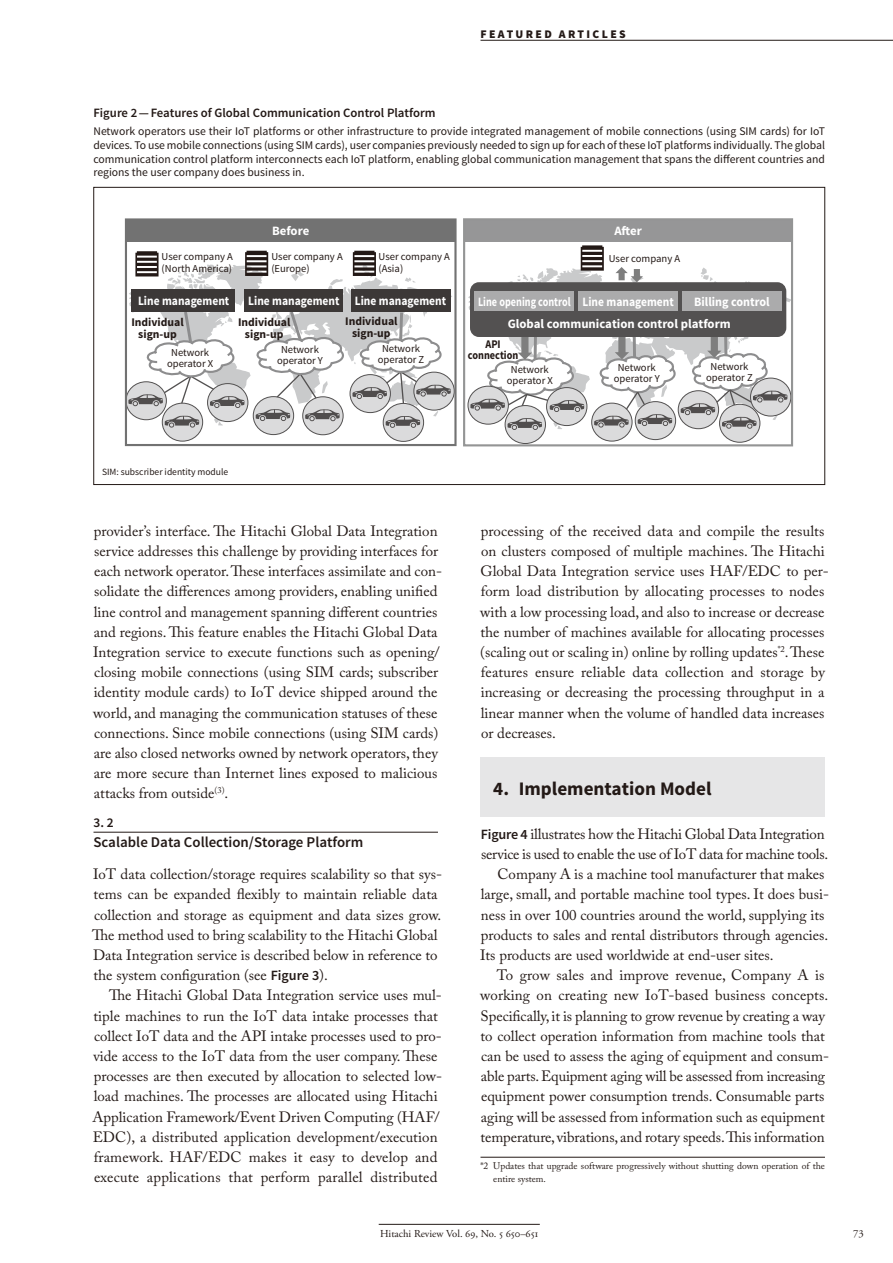
<style>
.page{position:relative;width:893px;height:1263px;background:#fff}
.page>*{position:absolute;margin:0;border:0;box-sizing:border-box;transform-origin:0 0}
.t1{font:700 19.2px "Source Sans Pro";color:#231916}
.t2{font:14.85px/20.2px "Adobe Caslon Pro";color:#231916}
.t3{font:14.85px "Adobe Caslon Pro";letter-spacing:-.02em;color:#231916}
.t4{font:600 14.85px "Source Sans Pro";color:#231916}
.t5{font:600 13.35px "Source Sans Pro";color:#231916}
.t6{font:700 12.75px/22.6px "Source Sans Pro";color:#fff;scale:.8 1}
.t7{font:600 12.75px "Source Sans Pro";color:#231916}
.t8{font:700 12.75px "Source Sans Pro";color:#fff;scale:.9 1}
.t9{font:700 12.75px "Source Sans Pro";color:#fff;scale:.95 1}
.t10{font:700 12.75px "Source Sans Pro";color:#fff}
.t11{font:11.7px/13.8px "Source Sans Pro";color:#231916;text-align:justify}
.t12{font:700 11.7px/12px "Source Sans Pro";color:#231916;text-align:center}
.t13{font:900 11.7px "Source Sans Pro";letter-spacing:.2em;color:#231916}
.t14{font:700 11.7px/10.5px "Source Sans Pro";color:#231916;text-align:center;scale:.88 1}
.t15{font:10.65px/11.2px "Source Sans Pro";color:#231916;text-align:center}
.t16{font:10.65px "Adobe Garamond Pro";color:#231916}
.t17{font:9.6px/12.8px "Adobe Caslon Pro";color:#231916}
.t18{font:9.6px "Source Sans Pro";color:#231916}
.s1{font-family:"Source Sans Pro";font-weight:600;font-size:14.1px}
.s2{color:#fff}
</style>
<div class="page">
<hr style="left:379px;top:1224px;width:161px;height:1px;background:#231916">
<hr style="left:480px;top:40px;width:412px;height:1px;background:#231916">
<hr style="left:94px;top:832px;width:344px;height:1px;background:#231916">
<div style="left:480px;top:757px;width:345px;height:60px;background:#e6e6e7"></div>
<div style="left:126px;top:220px;width:330px;height:22px;background:#727272"></div>
<div style="left:465px;top:220px;width:326px;height:22px;background:#969697"></div>
<div style="left:162px;top:403px;width:41px;height:38px;background:#dbdbdc;border-radius:50%"></div>
<div style="left:162px;top:403px;width:41px;height:39px;border:1px solid #535151;border-radius:50%"></div>
<svg style="left:303px;top:397px;width:40px;height:38px"></svg>
<div style="left:302px;top:396px;width:41px;height:39px;border:1px solid #535151;border-radius:50%"></div>
<svg style="left:253px;top:397px;width:41px;height:38px"></svg>
<div style="left:253px;top:396px;width:41px;height:39px;border:1px solid #535151;border-radius:50%"></div>
<svg style="left:414px;top:372px;width:40px;height:38px"></svg>
<div style="left:383px;top:403px;width:41px;height:38px;background:#dbdbdc;border-radius:50%"></div>
<div style="left:383px;top:403px;width:41px;height:39px;border:1px solid #535151;border-radius:50%"></div>
<svg style="left:505px;top:406px;width:40px;height:38px"></svg>
<div style="left:505px;top:405px;width:41px;height:39px;border:1px solid #535151;border-radius:50%"></div>
<svg style="left:635px;top:402px;width:40px;height:38px"></svg>
<div style="left:635px;top:401px;width:41px;height:39px;border:1px solid #535151;border-radius:50%"></div>
<svg style="left:592px;top:403px;width:40px;height:38px"></svg>
<div style="left:591px;top:403px;width:41px;height:39px;border:1px solid #535151;border-radius:50%"></div>
<div style="left:719px;top:404px;width:41px;height:38px;background:#dbdbdc;border-radius:50%"></div>
<div style="left:719px;top:404px;width:41px;height:39px;border:1px solid #535151;border-radius:50%"></div>
<div style="left:463px;top:218px;width:330px;height:228px;border:2px solid #949595"></div>
<div style="left:125px;top:218px;width:331px;height:228px;border:2px solid #727272"></div>
<svg style="left:128px;top:251px;width:324px;height:177px"></svg>
<div style="left:244px;top:289px;width:99px;height:23px;background:#3c3837"></div>
<div style="left:351px;top:289px;width:99px;height:23px;background:#3c3837"></div>
<svg style="left:468px;top:245px;width:324px;height:192px"></svg>
<div style="left:470px;top:282px;width:316px;height:55px;background:#535151;border-radius:9px"></div>
<div style="left:474px;top:291px;width:100px;height:19px;background:#ababac"></div>
<div style="left:578px;top:291px;width:100px;height:19px;background:#ababac"></div>
<div style="left:682px;top:291px;width:100px;height:19px;background:#ababac"></div>
<hr style="left:480px;top:1157px;width:345px;height:1px;background:#231916">
<p class="t13" style="left:480px;top:27px;width:147px">FEATURED ARTICLES</p>
<p class="t7" style="left:94px;top:108px;width:344px">Figure 2 — Features of Global Communication Control Platform</p>
<p class="t11" style="left:94px;top:125px;width:733px">Network operators use their IoT platforms or other infrastructure to provide integrated management of mobile connections (using SIM cards) for IoT devices. To use mobile connections (using SIM cards), user companies previously needed to sign up for each of these IoT platforms individually. The global communication control platform interconnects each IoT platform, enabling global communication management that spans the different countries and regions the user company does business in.</p>
<p class="t10" style="left:272px;top:226px;width:39px">Before</p>
<p class="t10" style="left:614px;top:226px;width:29px">After</p>
<p class="t15" style="left:162px;top:250px;width:73px;line-height:12px;text-align:left">User company A (North America)</p>
<p class="t15" style="left:271px;top:250px;width:73px;line-height:12px;text-align:left">User company A (Europe)</p>
<p class="t15" style="left:379px;top:250px;width:73px;line-height:12px;text-align:left">User company A (Asia)</p>
<p class="t15" style="left:609px;top:253px;width:73px">User company A</p>
<p class="t8" style="left:138px;top:296px;width:103px">Line management</p>
<p class="t8" style="left:248px;top:296px;width:221px">Line management Line management</p>
<p class="t6" style="left:508px;top:291px;width:280px;text-indent:-30px">Line opening control Line management<br>Global communication control platform</p>
<p class="t9" style="left:694px;top:297px;width:81px">Billing control</p>
<p class="t12" style="left:131px;top:317px;width:54px">Individual sign-up</p>
<p class="t12" style="left:238px;top:317px;width:54px">Individual sign-up</p>
<p class="t12" style="left:345px;top:316px;width:54px">Individual sign-up</p>
<p class="t14" style="left:468px;top:340px;width:59px">API connection</p>
<p class="t15" style="left:167px;top:346px;width:48px">Network operator X</p>
<p class="t15" style="left:277px;top:344px;width:47px">Network operator Y</p>
<p class="t15" style="left:378px;top:343px;width:48px">Network operator Z</p>
<p class="t15" style="left:507px;top:364px;width:48px">Network operator X</p>
<p class="t15" style="left:614px;top:362px;width:47px">Network operator Y</p>
<p class="t15" style="left:706px;top:360px;width:48px">Network operator Z</p>
<p class="t18" style="left:102px;top:468px;width:128px">SIM: subscriber identity module</p>
<p class="t2" style="left:93px;top:522px;width:350px">provider’s interface. The Hitachi Global Data Integration service addresses this challenge by providing interfaces for each network operator. These interfaces assimilate and con&shy;solidate the differences among providers, enabling unified line control and management spanning different countries and regions. This feature enables the Hitachi Global Data Integration service to execute functions such as opening/ closing mobile connections (using SIM cards; subscriber identity module cards) to IoT device shipped around the world, and managing the communication statuses of these connections. Since mobile connections (using SIM cards) are also closed networks owned by network operators, they are more secure than Internet lines exposed to malicious attacks from outside<sup>(3)</sup>.</p>
<p class="t5" style="left:94px;top:818px;width:22px">3. 2</p>
<p class="t4" style="left:94px;top:837px;width:271px">Scalable Data Collection/Storage Platform</p>
<p class="t2" style="left:92px;top:866px;width:351px">IoT data collection/storage requires scalability so that sys&shy;tems can be expanded flexibly to maintain reliable data collection and storage as equipment and data sizes grow.<br>The method used to bring scalability to the Hitachi Global Data Integration service is described below in reference to the system configuration (see <span class="s1">Figure 3</span>).</p>
<p class="t2" style="left:92px;top:987px;width:351px;text-indent:17px">The Hitachi Global Data Integration service uses mul&shy;tiple machines to run the IoT data intake processes that collect IoT data and the API intake processes used to pro&shy;vide access to the IoT data from the user company. These processes are then executed by allocation to selected low&shy;load machines. The processes are allocated using Hitachi Application Framework/Event Driven Computing (HAF/ EDC), a distributed application development/execution framework. HAF/EDC makes it easy to develop and execute applications that perform parallel distributed</p>
<p class="t2" style="left:480px;top:522px;width:350px">processing of the received data and compile the results on clusters composed of multiple machines. The Hitachi Global Data Integration service uses HAF/EDC to per&shy;form load distribution by allocating processes to nodes with a low processing load, and also to increase or decrease the number of machines available for allocating processes (scaling out or scaling in) online by rolling updates<sup>*2</sup>. These features ensure reliable data collection and storage by increasing or decreasing the processing throughput in a linear manner when the volume of handled data increases or decreases.</p>
<p class="t1" style="left:493px;top:777px;width:220px">4. Implementation Model</p>
<p class="t2" style="left:481px;top:825px;width:345px"><span class="s1">Figure 4</span> illustrates how the Hitachi Global Data Integration</p>
<p class="t3" style="left:481px;top:848px;width:349px">service is used to enable the use of IoT data for machine tools.</p>
<p class="t2" style="left:497px;top:866px;width:328px">Company A is a machine tool manufacturer that makes</p>
<p class="t2" style="left:481px;top:886px;width:350px">large, small, and portable machine tool types. It does busi-</p>
<p class="t2" style="left:481px;top:906px;width:345px">ness in over 100 countries around the world, supplying its</p>
<p class="t2" style="left:481px;top:926px;width:349px">products to sales and rental distributors through agencies.</p>
<p class="t2" style="left:480px;top:946px;width:295px">Its products are used worldwide at end-user sites.</p>
<p class="t2" style="left:497px;top:967px;width:329px">To grow sales and improve revenue, Company A is</p>
<p class="t2" style="left:480px;top:987px;width:350px">working on creating new IoT-based business concepts.</p>
<p class="t2" style="left:481px;top:1007px;width:346px">Specifically, it is planning to grow revenue by creating a way</p>
<p class="t2" style="left:480px;top:1027px;width:346px">to collect operation information from machine tools that</p>
<p class="t2" style="left:481px;top:1047px;width:349px">can be used to assess the aging of equipment and consum-</p>
<p class="t2" style="left:481px;top:1068px;width:346px">able parts. Equipment aging will be assessed from increasing</p>
<p class="t2" style="left:481px;top:1088px;width:345px">equipment power consumption trends. Consumable parts</p>
<p class="t2" style="left:481px;top:1108px;width:345px">aging will be assessed from information such as equipment</p>
<p class="t2" style="left:480px;top:1128px;width:346px">temperature, vibrations, and rotary speeds. This information</p>
<p class="t17" style="left:493px;top:1161px;width:333px;text-indent:-13px">*2 Updates that upgrade software progressively without shutting down operation of the entire system.</p>
<p class="t16" style="left:380px;top:1228px;width:159px">Hitachi Review Vol. 69, No. 5 650–651</p>
<p class="t16" style="left:853px;top:1228px;width:15px">73<span class="s2">.</span></p>
</div>
